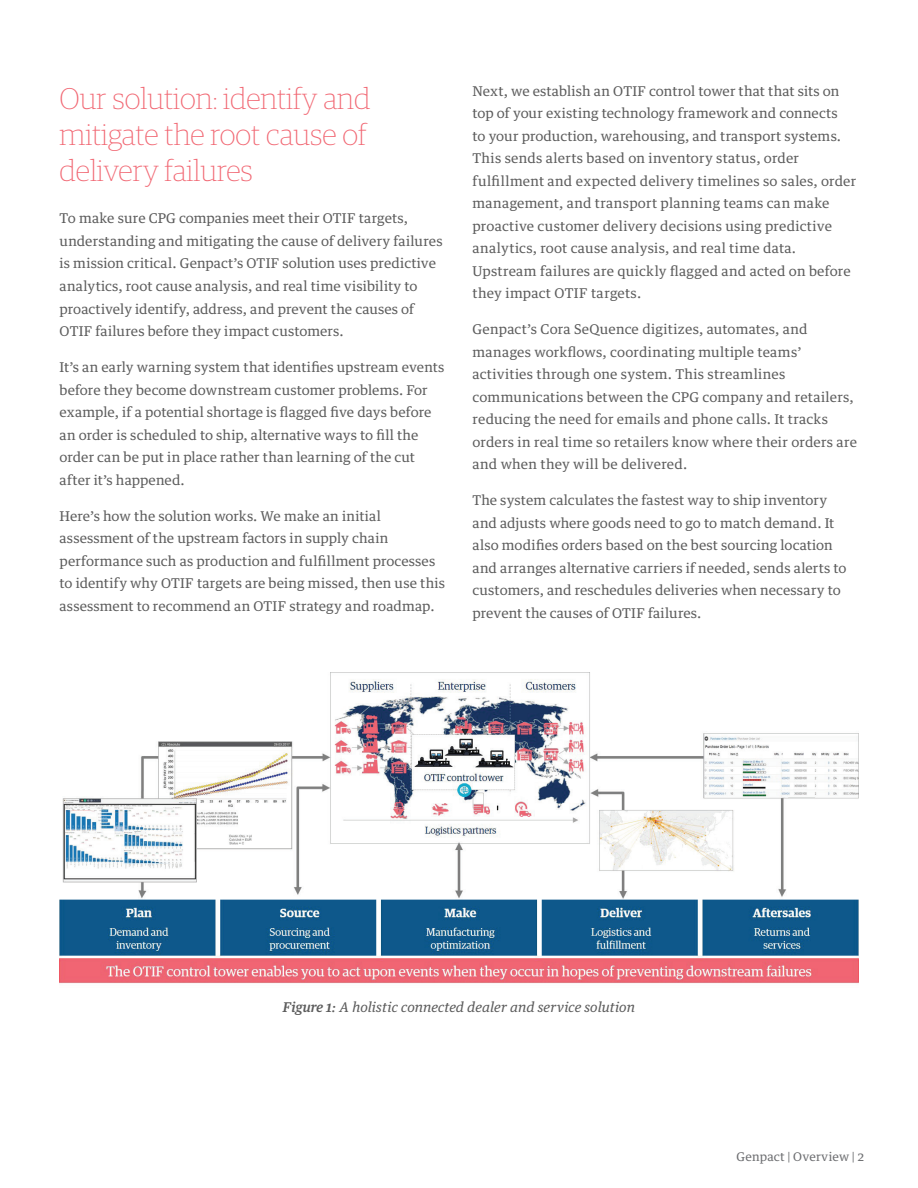
<style>
.page{position:relative;width:918px;height:1188px;background:#fff}
.page>*{position:absolute;margin:0;border:0;box-sizing:border-box;transform-origin:0 0}
.t1{font:100 30px/36px "Guardian Egyp";color:#f16672}
.t2{font:13.5px/22.5px "Guardian Text Egyp";letter-spacing:.01em;color:#5c5c5c}
.t3{font:italic 13.5px "Guardian Text Egyp";letter-spacing:.005em;color:#5c5c5c}
.t4{font:12px "Guardian Text Egyp";letter-spacing:.01em;color:#6c6d70}
.s1{font-weight:500}
</style>
<div class="page">
<img style="left:59px;top:672px;width:799px;height:312px">
<h1 class="t1" style="left:60px;top:79px;width:312px">Our solution: identify and mitigate the root cause of delivery failures</h1>
<p class="t2" style="left:60px;top:206px;width:385px">To make sure CPG companies meet their OTIF targets, understanding and mitigating the cause of delivery failures is mission critical. Genpact’s OTIF solution uses predictive analytics, root cause analysis, and real time visibility to proactively identify, address, and prevent the causes of OTIF failures before they impact customers.</p>
<p class="t2" style="left:60px;top:355px;width:386px">It’s an early warning system that identifies upstream events before they become downstream customer problems. For example, if a potential shortage is flagged five days before an order is scheduled to ship, alternative ways to fill the order can be put in place rather than learning of the cut after it’s happened.</p>
<p class="t2" style="left:60px;top:503px;width:387px">Here’s how the solution works. We make an initial assessment of the upstream factors in supply chain performance such as production and fulfillment processes to identify why OTIF targets are being missed, then use this assessment to recommend an OTIF strategy and roadmap.</p>
<p class="t2" style="left:473px;top:78px;width:385px">Next, we establish an OTIF control tower that that sits on top of your existing technology framework and connects<br>to your production, warehousing, and transport systems.<br>This sends alerts based on inventory status, order fulfillment and expected delivery timelines so sales, order management, and transport planning teams can make proactive customer delivery decisions using predictive analytics, root cause analysis, and real time data.<br>Upstream failures are quickly flagged and acted on before they impact OTIF targets.</p>
<p class="t2" style="left:473px;top:317px;width:386px">Genpact’s Cora SeQuence digitizes, automates, and manages workflows, coordinating multiple teams’ activities through one system. This streamlines communications between the CPG company and retailers, reducing the need for emails and phone calls. It tracks orders in real time so retailers know where their orders are and when they will be delivered.</p>
<p class="t2" style="left:473px;top:488px;width:376px">The system calculates the fastest way to ship inventory and adjusts where goods need to go to match demand. It also modifies orders based on the best sourcing location and arranges alternative carriers if needed, sends alerts to customers, and reschedules deliveries when necessary to prevent the causes of OTIF failures.</p>
<p class="t3" style="left:283px;top:996px;width:354px"><span class="s1">Figure 1</span>: A holistic connected dealer and service solution</p>
<p class="t4" style="left:737px;top:1147px;width:129px">Genpact | Overview | 2</p>
</div>
